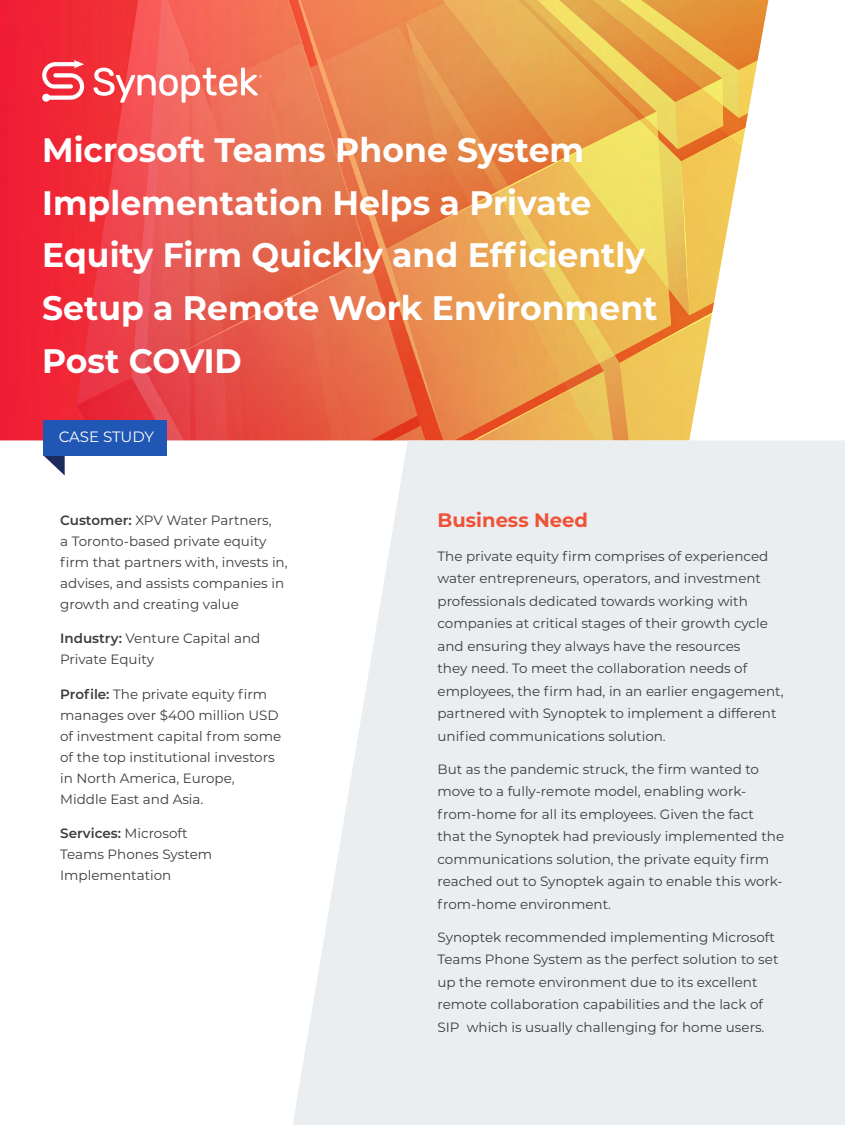
<style>
.page{position:relative;width:845px;height:1125px;background:#fff}
.page>*{position:absolute;margin:0;border:0;box-sizing:border-box;transform-origin:0 0}
.t1{font:700 34.05px/52.5px "Montserrat";color:#fff}
.t2{font:700 19.5px "Montserrat";color:#f05238}
.t3{font:15px "Montserrat";letter-spacing:-.01em;color:#fff}
.t4{font:13.5px/22.5px "Montserrat";color:#3c3c3c}
.s1{font-weight:600}
</style>
<div class="page">
<img style="left:0;top:0;width:768px;height:440px">
<svg style="left:44px;top:456px;width:21px;height:20px"></svg>
<div style="left:44px;top:420px;width:123px;height:36px;background:#2057b4"></div>
<svg style="left:42px;top:60px;width:42px;height:42px"></svg>
<svg style="left:94px;top:68px;width:168px;height:35px"></svg>
<svg style="left:293px;top:440px;width:551px;height:685px;fill:#eaeef1"></svg>
<h1 class="t1" style="left:42px;top:122px;width:616px">Microsoft Teams Phone System<br>Implementation Helps a Private<br>Equity Firm Quickly and Efficiently<br>Setup a Remote Work Environment<br>Post COVID</h1>
<p class="t3" style="left:59px;top:426px;width:97px">CASE STUDY</p>
<p class="t4" style="left:60px;top:509px;width:229px;line-height:21px"><span class="s1">Customer:</span> XPV Water Partners,<br>a Toronto-based private equity firm that partners with, invests in, advises, and assists companies in growth and creating value</p>
<p class="t4" style="left:60px;top:627px;width:202px;line-height:21px"><span class="s1">Industry:</span> Venture Capital and<br>Private Equity</p>
<p class="t4" style="left:60px;top:683px;width:222px;line-height:21px"><span class="s1">Profile:</span> The private equity firm manages over $400 million USD of investment capital from some of the top institutional investors in North America, Europe,<br>Middle East and Asia.</p>
<p class="t4" style="left:60px;top:822px;width:153px;line-height:21px"><span class="s1">Services:</span> Microsoft<br>Teams Phones System<br>Implementation</p>
<h2 class="t2" style="left:437px;top:506px;width:152px">Business Need</h2>
<p class="t4" style="left:437px;top:544px;width:348px">The private equity firm comprises of experienced water entrepreneurs, operators, and investment professionals dedicated towards working with companies at critical stages of their growth cycle and ensuring they always have the resources<br>they need. To meet the collaboration needs of employees, the firm had, in an earlier engagement, partnered with Synoptek to implement a different unified communications solution.</p>
<p class="t4" style="left:437px;top:757px;width:348px">But as the pandemic struck, the firm wanted to move to a fully-remote model, enabling work&shy;from-home for all its employees. Given the fact that the Synoptek had previously implemented the communications solution, the private equity firm reached out to Synoptek again to enable this work&shy;from-home environment.</p>
<p class="t4" style="left:437px;top:925px;width:342px">Synoptek recommended implementing Microsoft Teams Phone System as the perfect solution to set up the remote environment due to its excellent remote collaboration capabilities and the lack of SIP which is usually challenging for home users.</p>
</div>
